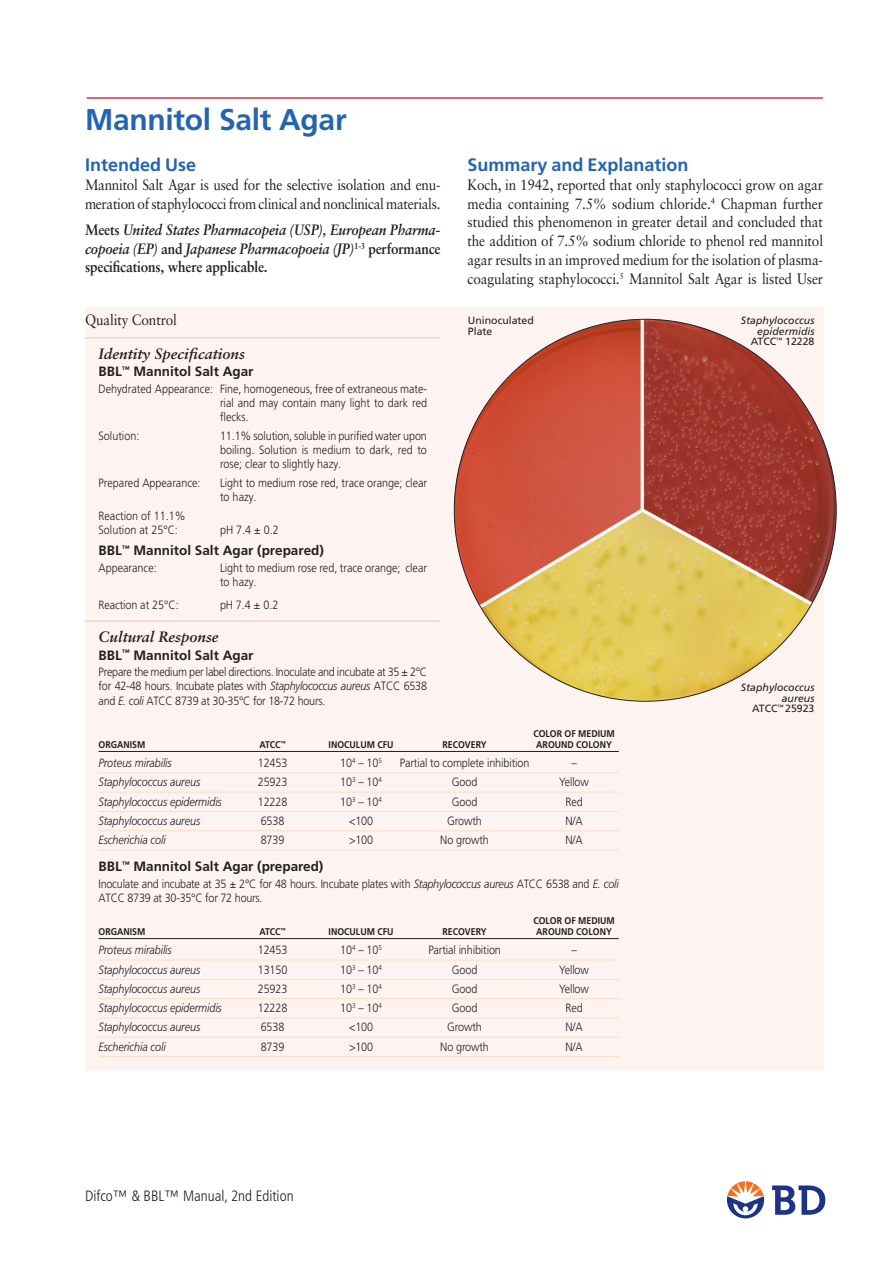
<style>
.page{position:relative;width:893px;height:1263px;background:#fff}
.page>*{position:absolute;margin:0;border:0;box-sizing:border-box;transform-origin:0 0}
.t1{font:700 30px "Frutiger";letter-spacing:-.01em;color:#2564b0}
.t2{font:700 18px "Frutiger";color:#2564b0}
.t3{font:15px/18.8px "Sabon LT Std";letter-spacing:-.02em;color:#231f20;scale:.9 1}
.t4{font:italic 700 15px/18.8px "Sabon LT Std";letter-spacing:-.01em;color:#231f20;text-align:justify;scale:.9 1}
.t5{font:italic 700 15px "Sabon LT Std";letter-spacing:-.01em;color:#231f20}
.t6{font:300 condensed 15px "Frutiger";color:#231f20}
.t7{font:700 13.5px "Frutiger";color:#231f20}
.t8{font:300 12px/14.2px "Frutiger";letter-spacing:-.01em;color:#231f20;scale:.9 1}
.t9{font:italic 300 12px "Frutiger";letter-spacing:-.01em;color:#231f20;scale:.9 1}
.t10{font:italic 10.5px/10.5px "Frutiger";color:#231f20;text-align:right}
.t11{font:10.5px/10.5px "Frutiger";color:#231f20}
.t12{font:700 9.75px "Frutiger";color:#231f20;scale:.9 1}
.s1{font-style:normal}
.s2{font-style:italic}
</style>
<div class="page">
<svg style="left:772px;top:1185px;width:53px;height:30px"></svg>
<svg style="left:727px;top:1181px;width:37px;height:37px"></svg>
<hr style="left:87px;top:97px;width:736px;height:2px;background:#d83549">
<div style="left:85px;top:307px;width:738px;height:763px;background:#fdf4f1"></div>
<hr style="left:85px;top:337px;width:356px;height:1px;background:#f7d3cb">
<hr style="left:85px;top:620px;width:356px;height:2px;background:#f7d3cb">
<hr style="left:99px;top:751px;width:520px;height:1px;background:#231f20">
<hr style="left:99px;top:772px;width:520px;height:1px;background:#fddec6">
<hr style="left:99px;top:792px;width:520px;height:1px;background:#fddec6">
<hr style="left:99px;top:811px;width:520px;height:1px;background:#fddec6">
<hr style="left:99px;top:830px;width:520px;height:1px;background:#fddec6">
<hr style="left:99px;top:850px;width:520px;height:1px;background:#fddec6">
<hr style="left:99px;top:938px;width:520px;height:1px;background:#231f20">
<hr style="left:99px;top:960px;width:520px;height:1px;background:#fddec6">
<hr style="left:99px;top:979px;width:520px;height:1px;background:#fddec6">
<hr style="left:99px;top:998px;width:520px;height:1px;background:#fddec6">
<hr style="left:99px;top:1017px;width:520px;height:1px;background:#fddec6">
<hr style="left:99px;top:1037px;width:520px;height:1px;background:#fddec6">
<hr style="left:99px;top:1056px;width:520px;height:1px;background:#fddec6">
<img style="left:454px;top:319px;width:382px;height:382px;border-radius:191px">
<h1 class="t1" style="left:85px;top:102px;width:263px">Mannitol Salt Agar</h1>
<h2 class="t2" style="left:85px;top:154px;width:113px">Intended Use</h2>
<p class="t3" style="left:85px;top:175px;width:396px">Mannitol Salt Agar is used for the selective isolation and enu&shy;meration of staphylococci from clinical and nonclinical materials.</p>
<p class="t4" style="left:85px;top:220px;width:397px"><span class="s1">Meets</span> United States Pharmacopeia (USP), European Pharma&shy;copoeia (EP) <span class="s1">and</span> Japanese Pharmacopoeia (JP)<sup>1-3</sup> <span class="s1">performance specifications, where applicable.</span></p>
<p class="t3" style="left:85px;top:310px;width:104px">Quality Control</p>
<p class="t5" style="left:99px;top:345px;width:148px">Identity Specifications</p>
<p class="t7" style="left:99px;top:364px;width:156px">BBL<sup>™</sup> Mannitol Salt Agar</p>
<p class="t8" style="left:220px;top:381px;width:232px;text-align:justify;text-indent:-122px">Dehydrated Appearance: Fine, homogeneous, free of extraneous mate&shy;rial and may contain many light to dark red flecks.</p>
<p class="t8" style="left:99px;top:428px;width:47px">Solution:</p>
<p class="t8" style="left:220px;top:428px;width:231px;text-align:justify">11.1% solution, soluble in purified water upon boiling. Solution is medium to dark, red to rose; clear to slightly hazy.</p>
<p class="t8" style="left:99px;top:475px;width:115px">Prepared Appearance:</p>
<p class="t8" style="left:220px;top:475px;width:232px">Light to medium rose red, trace orange; clear to hazy.</p>
<p class="t8" style="left:99px;top:508px;width:98px">Reaction of 11.1%<br>Solution at 25°C:</p>
<p class="t8" style="left:220px;top:523px;width:67px">pH 7.4 ± 0.2</p>
<p class="t7" style="left:99px;top:543px;width:227px">BBL<sup>™</sup> Mannitol Salt Agar (prepared)</p>
<p class="t8" style="left:99px;top:561px;width:66px">Appearance:</p>
<p class="t8" style="left:220px;top:561px;width:231px">Light to medium rose red, trace orange; clear to hazy.</p>
<p class="t8" style="left:99px;top:598px;width:91px">Reaction at 25°C:</p>
<p class="t8" style="left:220px;top:598px;width:66px">pH 7.4 ± 0.2</p>
<p class="t5" style="left:99px;top:628px;width:122px">Cultural Response</p>
<p class="t7" style="left:99px;top:647px;width:156px">BBL<sup>™</sup> Mannitol Salt Agar</p>
<p class="t8" style="left:99px;top:665px;width:367px;text-align:justify">Prepare the medium per label directions. Inoculate and incubate at 35 ± 2°C for 42-48 hours. Incubate plates with <span class="s2">Staphylococcus aureus</span> ATCC 6538 and <span class="s2">E. coli</span> ATCC 8739 at 30-35°C for 18-72 hours.</p>
<h2 class="t2" style="left:468px;top:154px;width:223px">Summary and Explanation</h2>
<p class="t3" style="left:468px;top:175px;width:397px;text-align:justify">Koch, in 1942, reported that only staphylococci grow on agar media containing 7.5% sodium chloride.<sup>4</sup> Chapman further studied this phenomenon in greater detail and concluded that the addition of 7.5% sodium chloride to phenol red mannitol agar results in an improved medium for the isolation of plasma&shy;coagulating staphylococci.<sup>5</sup> Mannitol Salt Agar is listed User</p>
<p class="t11" style="left:468px;top:315px;width:67px">Uninoculated<br>Plate</p>
<p class="t10" style="left:741px;top:315px;width:75px">Staphylococcus epidermidis<br><span class="s1">ATCC</span><sup>™</sup> <span class="s1">12228</span></p>
<p class="t12" style="left:533px;top:728px;width:92px">COLOR OF MEDIUM</p>
<p class="t10" style="left:741px;top:682px;width:75px">Staphylococcus aureus<br><span class="s1">ATCC</span><sup>™</sup> <span class="s1">25923</span></p>
<p class="t12" style="left:99px;top:739px;width:53px">ORGANISM</p>
<p class="t12" style="left:259px;top:739px;width:31px">ATCC<sup>™</sup></p>
<p class="t12" style="left:329px;top:739px;width:74px">INOCULUM CFU</p>
<p class="t12" style="left:443px;top:739px;width:50px">RECOVERY</p>
<p class="t12" style="left:536px;top:739px;width:85px">AROUND COLONY</p>
<p class="t9" style="left:99px;top:756px;width:83px">Proteus mirabilis</p>
<p class="t8" style="left:258px;top:756px;width:34px">12453</p>
<p class="t8" style="left:340px;top:756px;width:48px">10<sup>4</sup> – 10<sup>5</sup></p>
<p class="t8" style="left:400px;top:756px;width:145px">Partial to complete inhibition</p>
<p class="t8" style="left:571px;top:756px;width:7px">–</p>
<p class="t9" style="left:99px;top:775px;width:114px">Staphylococcus aureus</p>
<p class="t8" style="left:258px;top:775px;width:34px">25923</p>
<p class="t8" style="left:340px;top:775px;width:48px">10<sup>3</sup> – 10<sup>4</sup></p>
<p class="t8" style="left:452px;top:775px;width:30px">Good</p>
<p class="t8" style="left:559px;top:775px;width:34px">Yellow</p>
<p class="t9" style="left:99px;top:795px;width:139px">Staphylococcus epidermidis</p>
<p class="t8" style="left:258px;top:794px;width:34px">12228</p>
<p class="t8" style="left:340px;top:794px;width:48px">10<sup>3</sup> – 10<sup>4</sup></p>
<p class="t8" style="left:452px;top:794px;width:30px">Good</p>
<p class="t8" style="left:565px;top:794px;width:21px">Red</p>
<p class="t9" style="left:99px;top:814px;width:114px">Staphylococcus aureus</p>
<p class="t8" style="left:261px;top:814px;width:28px">6538</p>
<p class="t8" style="left:349px;top:814px;width:28px">&lt;100</p>
<p class="t8" style="left:447px;top:814px;width:40px">Growth</p>
<p class="t8" style="left:565px;top:814px;width:21px">N/A</p>
<p class="t9" style="left:99px;top:833px;width:76px">Escherichia coli</p>
<p class="t8" style="left:261px;top:833px;width:28px">8739</p>
<p class="t8" style="left:349px;top:833px;width:28px">&gt;100</p>
<p class="t8" style="left:440px;top:833px;width:56px">No growth</p>
<p class="t8" style="left:565px;top:833px;width:21px">N/A</p>
<p class="t7" style="left:99px;top:859px;width:226px">BBL<sup>™</sup> Mannitol Salt Agar (prepared)</p>
<p class="t8" style="left:99px;top:876px;width:580px">Inoculate and incubate at 35 ± 2°C for 48 hours. Incubate plates with <span class="s2">Staphylococcus aureus</span> ATCC 6538 and <span class="s2">E. coli<br></span>ATCC 8739 at 30-35°C for 72 hours.</p>
<p class="t12" style="left:533px;top:915px;width:92px">COLOR OF MEDIUM</p>
<p class="t12" style="left:99px;top:926px;width:53px">ORGANISM</p>
<p class="t12" style="left:259px;top:926px;width:31px">ATCC<sup>™</sup></p>
<p class="t12" style="left:329px;top:926px;width:74px">INOCULUM CFU</p>
<p class="t12" style="left:443px;top:926px;width:50px">RECOVERY</p>
<p class="t12" style="left:536px;top:926px;width:85px">AROUND COLONY</p>
<p class="t9" style="left:99px;top:943px;width:83px">Proteus mirabilis</p>
<p class="t8" style="left:258px;top:943px;width:34px">12453</p>
<p class="t8" style="left:340px;top:943px;width:48px">10<sup>4</sup> – 10<sup>5</sup></p>
<p class="t8" style="left:428px;top:943px;width:82px">Partial inhibition</p>
<p class="t8" style="left:571px;top:943px;width:7px">–</p>
<p class="t9" style="left:99px;top:962px;width:114px">Staphylococcus aureus</p>
<p class="t8" style="left:258px;top:962px;width:34px">13150</p>
<p class="t8" style="left:340px;top:962px;width:48px">10<sup>3</sup> – 10<sup>4</sup></p>
<p class="t8" style="left:452px;top:962px;width:30px">Good</p>
<p class="t8" style="left:559px;top:962px;width:34px">Yellow</p>
<p class="t9" style="left:99px;top:982px;width:114px">Staphylococcus aureus</p>
<p class="t8" style="left:258px;top:981px;width:34px">25923</p>
<p class="t8" style="left:340px;top:981px;width:48px">10<sup>3</sup> – 10<sup>4</sup></p>
<p class="t8" style="left:452px;top:981px;width:30px">Good</p>
<p class="t8" style="left:559px;top:981px;width:34px">Yellow</p>
<p class="t9" style="left:99px;top:1001px;width:139px">Staphylococcus epidermidis</p>
<p class="t8" style="left:258px;top:1001px;width:34px">12228</p>
<p class="t8" style="left:340px;top:1001px;width:48px">10<sup>3</sup> – 10<sup>4</sup></p>
<p class="t8" style="left:452px;top:1001px;width:30px">Good</p>
<p class="t8" style="left:565px;top:1001px;width:21px">Red</p>
<p class="t9" style="left:99px;top:1020px;width:114px">Staphylococcus aureus</p>
<p class="t8" style="left:261px;top:1020px;width:28px">6538</p>
<p class="t8" style="left:349px;top:1020px;width:28px">&lt;100</p>
<p class="t8" style="left:447px;top:1020px;width:40px">Growth</p>
<p class="t8" style="left:565px;top:1020px;width:21px">N/A</p>
<p class="t9" style="left:99px;top:1040px;width:76px">Escherichia coli</p>
<p class="t8" style="left:261px;top:1039px;width:28px">8739</p>
<p class="t8" style="left:349px;top:1039px;width:28px">&gt;100</p>
<p class="t8" style="left:440px;top:1039px;width:56px">No growth</p>
<p class="t8" style="left:565px;top:1039px;width:21px">N/A</p>
<p class="t6" style="left:85px;top:1187px;width:210px">Difco™ &amp; BBL™ Manual, 2nd Edition</p>
</div>
